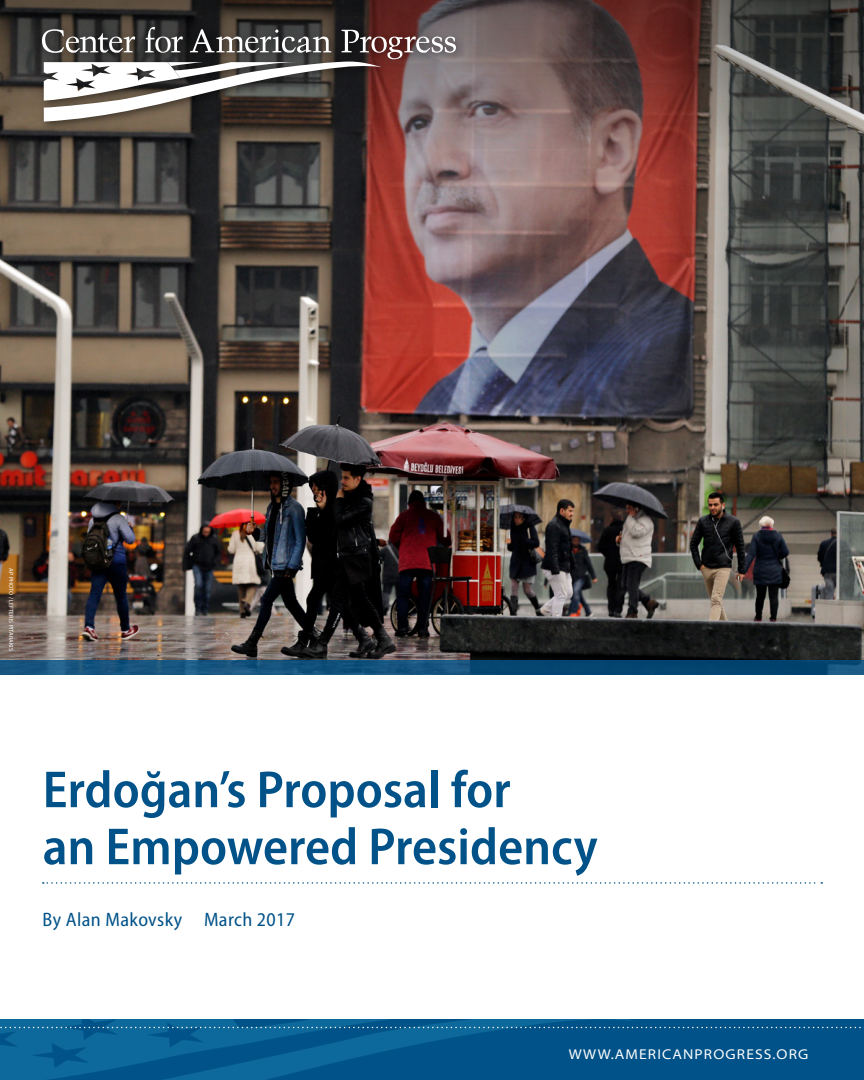
<style>
.page{position:relative;width:864px;height:1080px;background:#fff}
.page>*{position:absolute;margin:0;border:0;box-sizing:border-box;transform-origin:0 0}
.t1{font:600 semi-condensed 52.5px/57px "Myriad Pro";color:#005288}
.t2{font:semi-condensed 19.5px "Myriad Pro";letter-spacing:.02em;color:#005288}
.t3{font:semi-expanded 14.25px "Myriad Pro";letter-spacing:.08em;color:#fff}
.t4{font:6px "Myriad Pro";letter-spacing:.02em;color:#fff}
</style>
<div class="page">
<img style="left:0;top:1019px;width:864px;height:61px">
<img style="left:0;top:148px;width:864px;height:512px">
<svg style="left:43px;top:882px;width:779px;height:2px"></svg>
<svg style="left:0;top:660px;width:864px;height:15px;background:#0e4d78"></svg>
<svg style="left:0;top:0;width:864px;height:148px;background:#594744"></svg>
<div style="left:36px;top:21px;width:430px;height:111px;background:#000;opacity:.5"></div>
<svg style="left:42px;top:27px;width:414px;height:95px"></svg>
<svg style="left:0;top:1027px;width:864px;height:1px"></svg>
<p class="t4" style="left:15px;top:568px;width:84px;rotate:90deg">AP PHOTO / LEFTERIS PITARAKIS</p>
<p class="t1" style="left:43px;top:762px;width:557px">Erdoğan’s Proposal for<br>an Empowered Presidency</p>
<p class="t2" style="left:43px;top:909px;width:254px">By Alan Makovsky March 2017</p>
<p class="t3" style="left:569px;top:1047px;width:241px">WWW.AMERICANPROGRESS.ORG</p>
</div>
